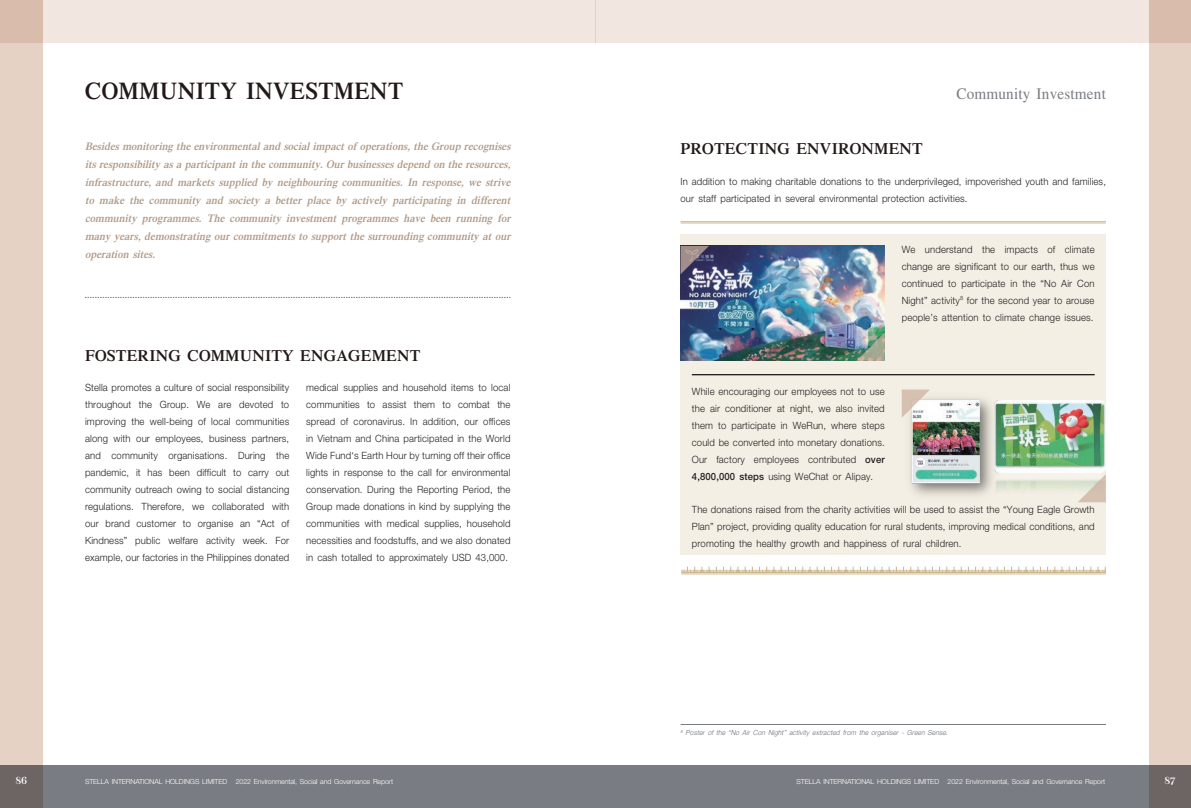
<style>
.page{position:relative;width:1191px;height:808px;background:#fff}
.page>*{position:absolute;margin:0;border:0;box-sizing:border-box;transform-origin:0 0}
.t1{font:600 24px "Times LT Std";letter-spacing:.01em;color:#221818;scale:.95 1}
.t2{font:600 16px "Times LT Std";letter-spacing:.015em;color:#221818}
.t3{font:16px "Times LT Std";letter-spacing:.015em;color:#797c82;scale:.95 1}
.t4{font:700 12px "Abhaya Libre";color:#fff;scale:.95 1}
.t5{font:italic 600 11px/18px "Times LT Std";letter-spacing:.015em;color:#b19a87;text-align:justify;scale:.95 1}
.t6{font:300 10px/17px "Helvetica Neue LT Std";letter-spacing:.015em;color:#231f20;text-align:justify;scale:.95 1}
.t7{font:300 7px "Helvetica Neue LT Std";letter-spacing:-.01em;color:#fff}
.t8{font:italic 300 7px "Helvetica Neue LT Std";color:#6c6d70;scale:.95 1}
.s1{font-weight:500}
</style>
<div class="page">
<div style="left:595px;top:765px;width:596px;height:43px;background:#797c82"></div>
<div style="left:1148px;top:0;width:43px;height:808px;background:#e6d1c5"></div>
<div style="left:595px;top:0;width:596px;height:43px;background:#f2e6e0"></div>
<div style="left:0;top:765px;width:595px;height:43px;background:#797c82"></div>
<div style="left:0;top:0;width:43px;height:808px;background:#e6d1c5"></div>
<div style="left:0;top:0;width:595px;height:43px;background:#f2e6e0"></div>
<svg style="left:85px;top:297px;width:425px;height:1px"></svg>
<div style="left:680px;top:234px;width:426px;height:321px;background:#f4efe4"></div>
<hr style="left:680px;top:221px;width:426px;height:1px;background:#ceb98f">
<hr style="left:680px;top:223px;width:426px;height:1px;background:#ceb98f">
<hr style="left:692px;top:374px;width:402px;height:1px;background:#231f20">
<hr style="left:692px;top:375px;width:402px;height:1px;background:#231f20">
<hr style="left:681px;top:574px;width:424px;height:1px;background:#ceb98f">
<svg style="left:681px;top:567px;width:425px;height:6px"></svg>
<img style="left:680px;top:246px;width:204px;height:115px">
<svg style="left:680px;top:246px;width:29px;height:28px"></svg>
<svg style="left:856px;top:332px;width:28px;height:29px"></svg>
<img style="left:910px;top:398px;width:196px;height:98px">
<svg style="left:901px;top:389px;width:29px;height:29px"></svg>
<svg style="left:1077px;top:474px;width:29px;height:28px"></svg>
<hr style="left:680px;top:724px;width:426px;height:1px;background:#797c82">
<h1 class="t1" style="left:85px;top:77px;width:336px">COMMUNITY INVESTMENT</h1>
<h2 class="t3" style="left:956px;top:85px;width:159px">Community Investment</h2>
<p class="t5" style="left:85px;top:137px;width:452px">Besides monitoring the environmental and social impact of operations, the Group recognises its responsibility as a participant in the community . Our businesses depend on the resources, infrastructure, and markets supplied by neighbouring communities. In response, we strive to make the community and society a better place by actively participating in different community programmes. The community investment programmes have been running for many years, demonstrating our commitments to support the surrounding community at our operation sites.</p>
<h2 class="t2" style="left:680px;top:139px;width:244px">PROTECTING ENVIRONMENT</h2>
<p class="t6" style="left:680px;top:173px;width:449px">In addition to making charitable donations to the underprivileged, impoverished youth and families, our staff participated in several environmental protection activities.</p>
<p class="t6" style="left:901px;top:240px;width:204px">We understand the impacts of climate change are significant to our earth, thus we continued to participate in the “No Air Con Night” activity<sup>8</sup> for the second year to arouse people’s attention to climate change issues.</p>
<h2 class="t2" style="left:85px;top:346px;width:337px">FOSTERING COMMUNITY ENGAGEMENT</h2>
<p class="t6" style="left:306px;top:379px;width:216px">medical supplies and household items to local communities to assist them to combat the spread of coronavirus. In addition, our offices in Vietnam and China participated in the World Wide Fund‘s Earth Hour by turning off their office lights in response to the call for environmental conservation. During the Reporting Period, the Group made donations in kind by supplying the communities with medical supplies, household necessities and foodstuffs, and we also donated in cash totalled to approximately USD 43,000.</p>
<p class="t6" style="left:85px;top:379px;width:216px">Stella promotes a culture of social responsibility throughout the Group. We are devoted to improving the well-being of local communities along with our employees, business partners, and community organisations. During the pandemic, it has been difficult to carry out community outreach owing to social distancing regulations. Therefore, we collaborated with our brand customer to organise an “Act of Kindness” public welfare activity week. For example, our factories in the Philippines donated</p>
<p class="t6" style="left:692px;top:382px;width:204px">While encouraging our employees not to use the air conditioner at night, we also invited them to participate in WeRun, where steps could be converted into monetary donations.<br>Our factory employees contributed <span class="s1">over 4,800,000 steps</span> using WeChat or Alipay.</p>
<p class="t6" style="left:692px;top:501px;width:425px">The donations raised from the charity activities will be used to assist the “Young Eagle Growth Plan” project, providing quality education for rural students, improving medical conditions, and promoting the healthy growth and happiness of rural children.</p>
<p class="t8" style="left:680px;top:728px;width:285px"><sup>8</sup> Poster of the “No Air Con Night” activity extracted from the organiser - Green Sense.</p>
<p class="t4" style="left:15px;top:774px;width:14px">86</p>
<p class="t7" style="left:85px;top:777px;width:309px">STELLA INTERNATIONAL HOLDINGS LIMITED 2022 Environmental, Social and Governance Report</p>
<p class="t7" style="left:796px;top:777px;width:310px">STELLA INTERNATIONAL HOLDINGS LIMITED 2022 Environmental, Social and Governance Report</p>
<p class="t4" style="left:1164px;top:774px;width:13px">87</p>
</div>
